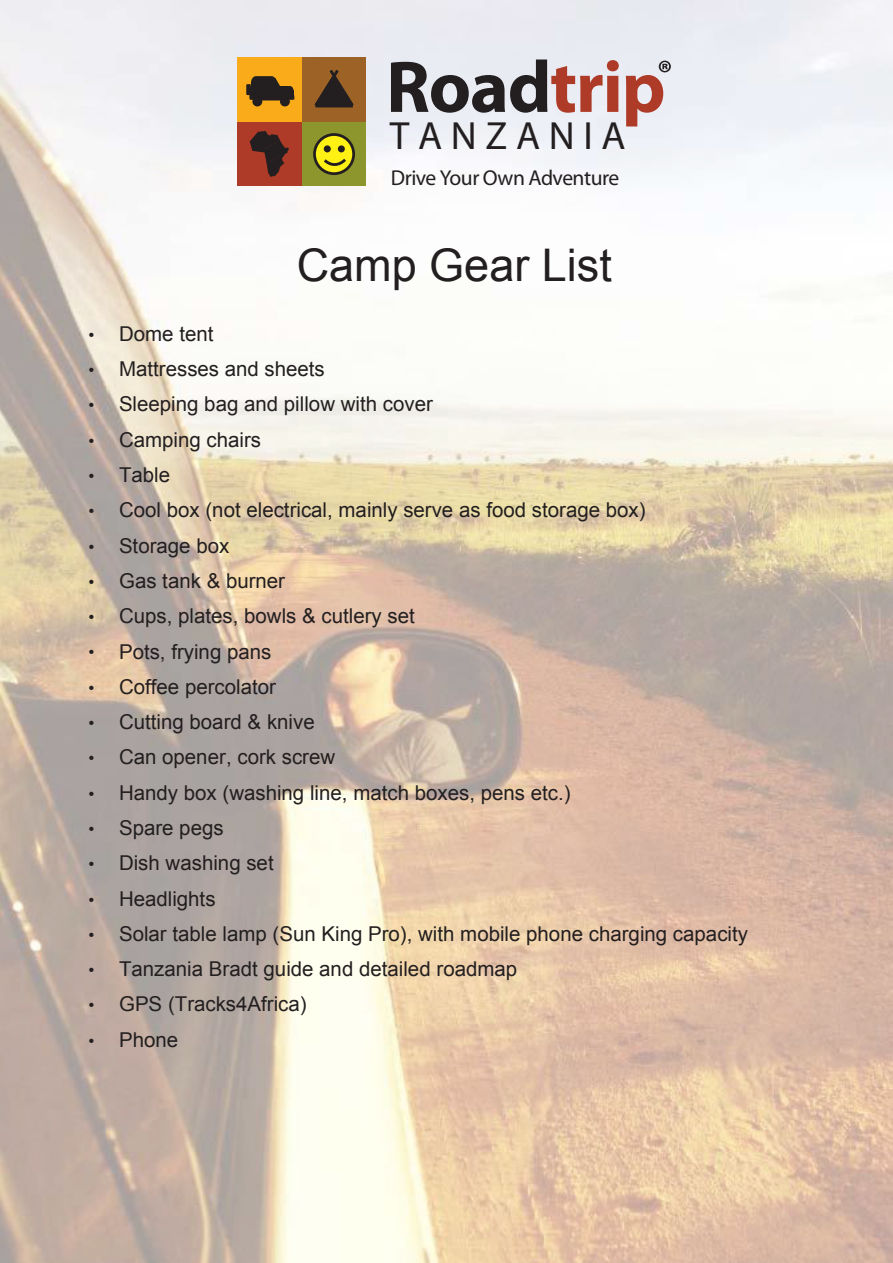
<style>
.page{position:relative;width:893px;height:1263px;background:#fff}
.page>*{position:absolute;margin:0;border:0;box-sizing:border-box;transform-origin:0 0}
.t1{font:700 73.8px "Myriad Pro";letter-spacing:-.015em;color:#231f20}
.t2{font:45px "Arial";color:#231f20}
.t3{font:39.45px "Myriad Pro";letter-spacing:.22em;color:#231f20}
.t4{font:21.6px "Myriad Pro";letter-spacing:-.025em;color:#231f20}
.t5{font:20.4px "Arial";color:#231f20}
.s1{color:#ae3b28}
.s2{font-size:17.1px}
</style>
<div class="page">
<img style="left:0;top:0;width:893px;height:1263px">
<svg style="left:659px;top:61px;width:12px;height:11px"></svg>
<div style="left:301px;top:122px;width:65px;height:64px;background:#8d962d"></div>
<div style="left:301px;top:58px;width:65px;height:64px;background:#9d6226"></div>
<div style="left:238px;top:122px;width:64px;height:64px;background:#ae3b28"></div>
<div style="left:238px;top:58px;width:64px;height:64px;background:#faab1a"></div>
<svg style="left:314px;top:70px;width:40px;height:38px"></svg>
<div style="left:319px;top:100px;width:31px;height:5px;background:#231f20"></div>
<div style="left:322px;top:96px;width:23px;height:5px;background:#231f20"></div>
<svg style="left:313px;top:133px;width:42px;height:42px"></svg>
<div style="left:316px;top:136px;width:36px;height:36px;background:#fff114;border-radius:50%"></div>
<div style="left:338px;top:145px;width:7px;height:7px;background:#231f20;border-radius:50%"></div>
<div style="left:324px;top:145px;width:7px;height:7px;background:#231f20;border-radius:50%"></div>
<svg style="left:324px;top:158px;width:25px;height:8px"></svg>
<div style="left:246px;top:84px;width:5px;height:11px;background:#231f20"></div>
<svg style="left:249px;top:76px;width:45px;height:31px"></svg>
<svg style="left:250px;top:131px;width:39px;height:46px"></svg>
<h1 class="t1" style="left:386px;top:39px;width:281px">Road<span class="s1">trip</span></h1>
<h3 class="t3" style="left:390px;top:112px;width:238px">TANZANIA</h3>
<p class="t4" style="left:391px;top:164px;width:230px">Drive Your Own Adventure</p>
<h2 class="t2" style="left:297px;top:234px;width:317px">Camp Gear List</h2>
<p class="t5" style="left:88px;top:320px;width:127px"><span class="s2">•</span> Dome tent</p>
<p class="t5" style="left:88px;top:355px;width:238px"><span class="s2">•</span> Mattresses and sheets</p>
<p class="t5" style="left:88px;top:390px;width:346px"><span class="s2">•</span> Sleeping bag and pillow with cover</p>
<p class="t5" style="left:88px;top:425px;width:174px"><span class="s2">•</span> Camping chairs</p>
<p class="t5" style="left:88px;top:461px;width:83px"><span class="s2">•</span> Table</p>
<p class="t5" style="left:88px;top:496px;width:559px"><span class="s2">•</span> Cool box (not electrical, mainly serve as food storage box)</p>
<p class="t5" style="left:88px;top:531px;width:142px"><span class="s2">•</span> Storage box</p>
<p class="t5" style="left:88px;top:567px;width:198px"><span class="s2">•</span> Gas tank &amp; burner</p>
<p class="t5" style="left:88px;top:602px;width:328px"><span class="s2">•</span> Cups, plates, bowls &amp; cutlery set</p>
<p class="t5" style="left:88px;top:637px;width:185px"><span class="s2">•</span> Pots, frying pans</p>
<p class="t5" style="left:88px;top:673px;width:189px"><span class="s2">•</span> Coffee percolator</p>
<p class="t5" style="left:88px;top:708px;width:228px"><span class="s2">•</span> Cutting board &amp; knive</p>
<p class="t5" style="left:88px;top:743px;width:248px"><span class="s2">•</span> Can opener, cork screw</p>
<p class="t5" style="left:88px;top:778px;width:484px"><span class="s2">•</span> Handy box (washing line, match boxes, pens etc.)</p>
<p class="t5" style="left:88px;top:814px;width:137px"><span class="s2">•</span> Spare pegs</p>
<p class="t5" style="left:88px;top:849px;width:187px"><span class="s2">•</span> Dish washing set</p>
<p class="t5" style="left:88px;top:884px;width:129px"><span class="s2">•</span> Headlights</p>
<p class="t5" style="left:88px;top:920px;width:661px"><span class="s2">•</span> Solar table lamp (Sun King Pro), with mobile phone charging capacity</p>
<p class="t5" style="left:88px;top:955px;width:430px"><span class="s2">•</span> Tanzania Bradt guide and detailed roadmap</p>
<p class="t5" style="left:88px;top:990px;width:220px"><span class="s2">•</span> GPS (Tracks4Africa)</p>
<p class="t5" style="left:88px;top:1025px;width:91px"><span class="s2">•</span> Phone</p>
</div>
